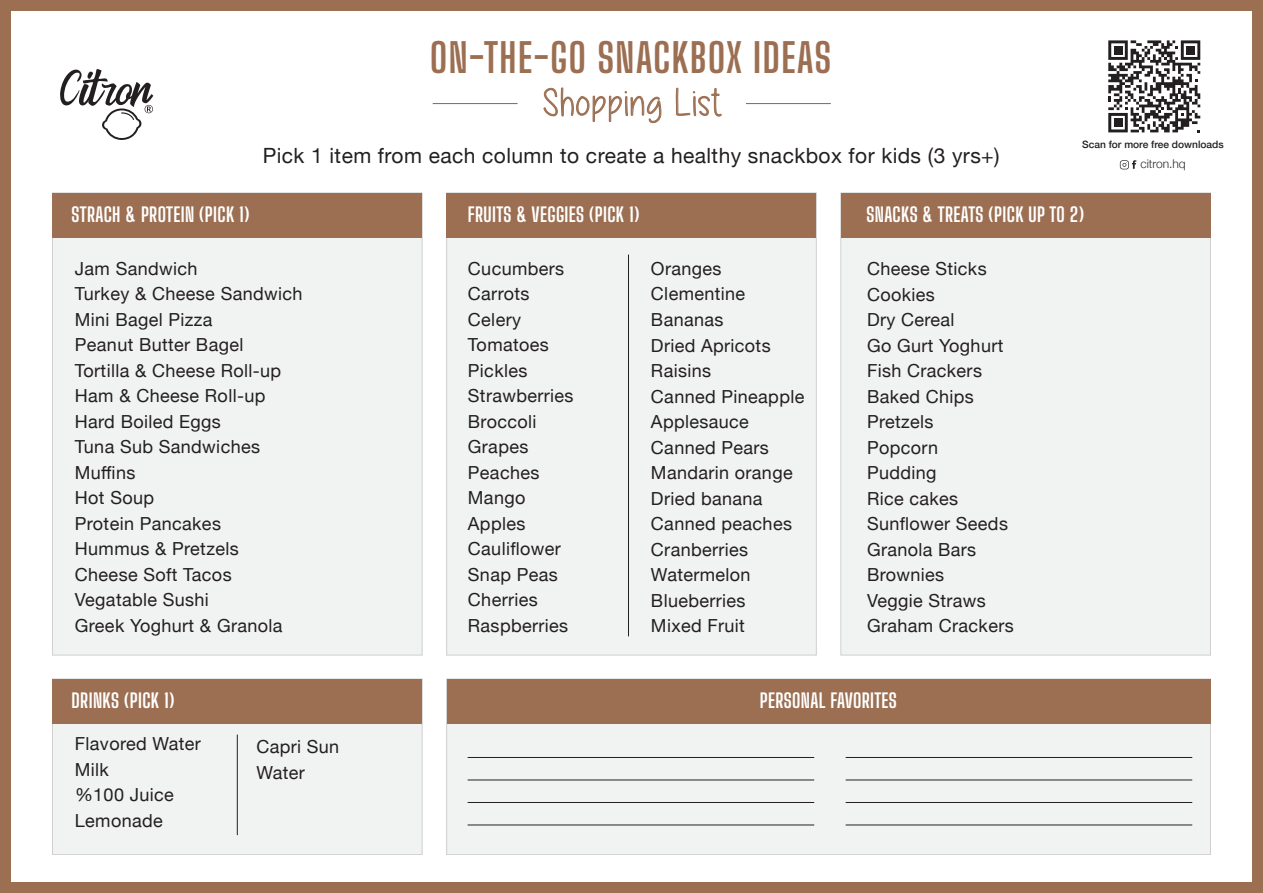
<style>
.page{position:relative;width:1263px;height:893px;background:#fff}
.page>*{position:absolute;margin:0;border:0;box-sizing:border-box;transform-origin:0 0}
.t1{font:700 39.9px "Big Shoulders Display";letter-spacing:.04em;color:#9c6f52}
.t2{font:37.5px "Alittlesunshine";letter-spacing:.06em;color:#9c6f52}
.t3{font:21px "Helvetica Neue";letter-spacing:.02em;color:#231f20}
.t4{font:700 19.5px "Big Shoulders Display";letter-spacing:.02em;color:#fff}
.t5{font:18px/25.5px "Helvetica Neue";letter-spacing:.02em;color:#231f20}
.t6{font:300 12px "Helvetica Neue";color:#272928}
.t7{font:500 10.2px "Helvetica Neue";color:#231f20}
</style>
<div class="page">
<div style="left:0;top:0;width:10px;height:893px;background:#9c6f52"></div>
<div style="left:1252px;top:0;width:11px;height:893px;background:#9c6f52"></div>
<div style="left:6px;top:0;width:1253px;height:10px;background:#9c6f52"></div>
<div style="left:6px;top:883px;width:1253px;height:10px;background:#9c6f52"></div>
<svg style="left:60px;top:69px;width:93px;height:71px"></svg>
<svg style="left:1108px;top:40px;width:92px;height:92px"></svg>
<div style="left:1114px;top:46px;width:8px;height:8px;background:#231f20"></div>
<div style="left:1114px;top:119px;width:8px;height:8px;background:#231f20"></div>
<div style="left:1186px;top:46px;width:9px;height:8px;background:#231f20"></div>
<svg style="left:1120px;top:160px;width:16px;height:9px"></svg>
<svg style="left:543px;top:87px;width:118px;height:37px"></svg>
<svg style="left:675px;top:87px;width:47px;height:30px"></svg>
<hr style="left:433px;top:103px;width:85px;height:1px;background:#6c6d70">
<hr style="left:746px;top:103px;width:85px;height:1px;background:#6c6d70">
<div style="left:52px;top:193px;width:370px;height:462px;background:#f1f2f2"></div>
<div style="left:52px;top:193px;width:370px;height:45px;background:#9c6f52"></div>
<div style="left:446px;top:193px;width:371px;height:462px;background:#f1f2f2"></div>
<div style="left:447px;top:193px;width:369px;height:45px;background:#9c6f52"></div>
<div style="left:52px;top:679px;width:370px;height:176px;background:#f1f2f2"></div>
<div style="left:52px;top:679px;width:370px;height:45px;background:#9c6f52"></div>
<div style="left:446px;top:679px;width:765px;height:176px;background:#f1f2f2"></div>
<div style="left:447px;top:679px;width:763px;height:45px;background:#9c6f52"></div>
<div style="left:840px;top:193px;width:371px;height:462px;background:#f1f2f2"></div>
<div style="left:841px;top:193px;width:369px;height:45px;background:#9c6f52"></div>
<hr style="left:628px;top:255px;width:1px;height:381px;background:#231f20">
<hr style="left:468px;top:757px;width:346px;height:1px;background:#231f20">
<hr style="left:468px;top:780px;width:346px;height:1px;background:#231f20">
<hr style="left:468px;top:802px;width:346px;height:1px;background:#231f20">
<hr style="left:468px;top:825px;width:346px;height:1px;background:#231f20">
<hr style="left:846px;top:757px;width:346px;height:1px;background:#231f20">
<hr style="left:846px;top:780px;width:346px;height:1px;background:#231f20">
<hr style="left:846px;top:802px;width:346px;height:1px;background:#231f20">
<hr style="left:846px;top:825px;width:346px;height:1px;background:#231f20">
<hr style="left:237px;top:735px;width:1px;height:100px;background:#231f20">
<h1 class="t1" style="left:430px;top:26px;width:403px">ON-THE-GO SNACKBOX IDEAS</h1>
<p class="t4" style="left:72px;top:199px;width:179px">STRACH &amp; PROTEIN (PICK 1)</p>
<h2 class="t2" style="left:543px;top:83px;width:180px">Shopping List</h2>
<p class="t3" style="left:263px;top:140px;width:738px">Pick 1 item from each column to create a healthy snackbox for kids (3 yrs+)</p>
<p class="t7" style="left:1082px;top:136px;width:143px">Scan for more free downloads</p>
<p class="t6" style="left:1140px;top:154px;width:47px">citron.hq</p>
<p class="t4" style="left:468px;top:199px;width:173px">FRUITS &amp; VEGGIES (PICK 1)</p>
<p class="t4" style="left:866px;top:199px;width:219px">SNACKS &amp; TREATS (PICK UP TO 2)</p>
<p class="t5" style="left:75px;top:257px;width:229px">Jam Sandwich<br>Turkey &amp; Cheese Sandwich<br>Mini Bagel Pizza<br>Peanut Butter Bagel<br>Tortilla &amp; Cheese Roll-up<br>Ham &amp; Cheese Roll-up<br>Hard Boiled Eggs<br>Tuna Sub Sandwiches<br>Muffins<br>Hot Soup<br>Protein Pancakes<br>Hummus &amp; Pretzels<br>Cheese Soft Tacos<br>Vegatable Sushi<br>Greek Yoghurt &amp; Granola</p>
<p class="t4" style="left:72px;top:685px;width:104px">DRINKS (PICK 1)</p>
<p class="t5" style="left:75px;top:732px;width:128px">Flavored Water<br>Milk<br>%100 Juice<br>Lemonade</p>
<p class="t5" style="left:256px;top:735px;width:84px">Capri Sun<br>Water</p>
<p class="t5" style="left:468px;top:257px;width:107px">Cucumbers<br>Carrots<br>Celery<br>Tomatoes<br>Pickles<br>Strawberries<br>Broccoli<br>Grapes<br>Peaches<br>Mango<br>Apples<br>Cauliflower<br>Snap Peas<br>Cherries<br>Raspberries</p>
<p class="t5" style="left:651px;top:257px;width:155px">Oranges<br>Clementine<br>Bananas<br>Dried Apricots<br>Raisins<br>Canned Pineapple<br>Applesauce<br>Canned Pears<br>Mandarin orange<br>Dried banana<br>Canned peaches<br>Cranberries<br>Watermelon<br>Blueberries<br>Mixed Fruit</p>
<p class="t5" style="left:867px;top:257px;width:148px">Cheese Sticks<br>Cookies<br>Dry Cereal<br>Go Gurt Yoghurt<br>Fish Crackers<br>Baked Chips<br>Pretzels<br>Popcorn<br>Pudding<br>Rice cakes<br>Sunflower Seeds<br>Granola Bars<br>Brownies<br>Veggie Straws<br>Graham Crackers</p>
<p class="t4" style="left:760px;top:685px;width:139px">PERSONAL FAVORITES</p>
</div>
